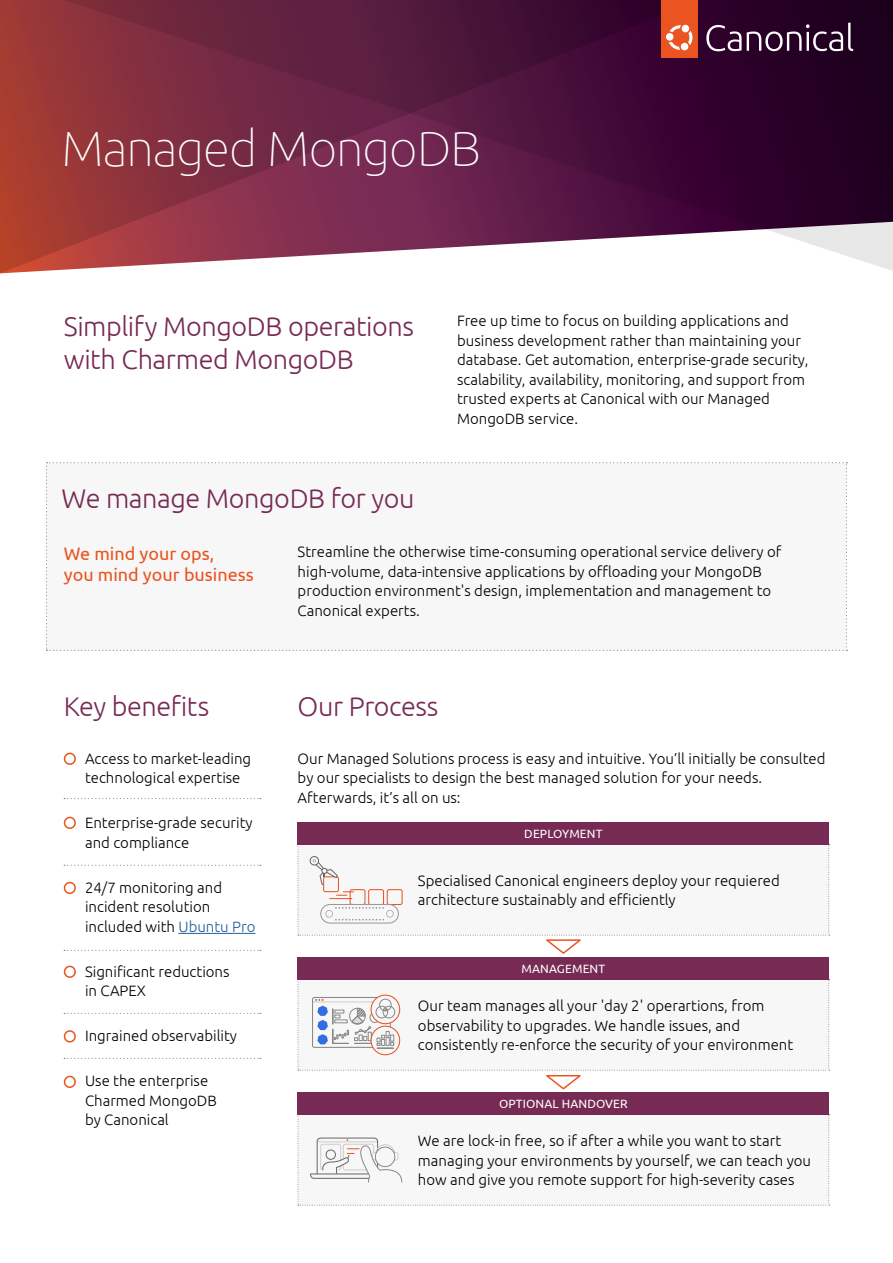
<style>
.page{position:relative;width:893px;height:1263px;background:#fff}
.page>*{position:absolute;margin:0;border:0;box-sizing:border-box;transform-origin:0 0}
.t1{font:100 49.5px "Ubuntu";letter-spacing:-.02em;color:#fff}
.t2{font:300 27px/33px "Ubuntu";letter-spacing:-.015em;color:#772a54}
.t3{font:18px "Ubuntu";color:#e95420}
.t4{font:300 15px/19.5px "Ubuntu";color:#000}
.t5{font:12px "Ubuntu";letter-spacing:.01em;color:#fff}
.s1{color:#215e9e}
</style>
<div class="page">
<svg style="left:46px;top:462px;width:801px;height:189px"></svg>
<svg style="left:0;top:0;width:893px;height:274px;background:#70334e"></svg>
<hr style="left:178px;top:933px;width:77px;height:1px;background:#215e9e">
<svg style="left:706px;top:22px;width:147px;height:29px;background:#533552"></svg>
<div style="left:661px;top:0;width:37px;height:58px;background:#e95420"></div>
<div style="left:666px;top:33px;width:7px;height:8px;background:#fff;border-radius:50%"></div>
<div style="left:682px;top:25px;width:7px;height:7px;background:#fff;border-radius:50%"></div>
<svg style="left:669px;top:42px;width:11px;height:8px"></svg>
<div style="left:681px;top:43px;width:7px;height:7px;background:#fff;border-radius:50%"></div>
<svg style="left:688px;top:31px;width:5px;height:14px"></svg>
<svg style="left:669px;top:25px;width:12px;height:7px"></svg>
<div style="left:298px;top:823px;width:531px;height:22px;background:#772a54"></div>
<div style="left:298px;top:958px;width:531px;height:22px;background:#772a54"></div>
<div style="left:298px;top:1093px;width:531px;height:22px;background:#772a54"></div>
<svg style="left:298px;top:1114px;width:532px;height:92px"></svg>
<div style="left:375px;top:1147px;width:20px;height:19px;background:#f7f7f7;border-radius:50%"></div>
<div style="left:375px;top:1146px;width:20px;height:21px;border:1px solid #888;border-radius:50%"></div>
<svg style="left:298px;top:844px;width:532px;height:110px"></svg>
<svg style="left:298px;top:979px;width:532px;height:111px"></svg>
<div style="left:64px;top:753px;width:12px;height:12px;border:2px solid #e95420;border-radius:50%"></div>
<div style="left:64px;top:817px;width:12px;height:12px;border:2px solid #e95420;border-radius:50%"></div>
<div style="left:64px;top:882px;width:12px;height:12px;border:2px solid #e95420;border-radius:50%"></div>
<div style="left:64px;top:966px;width:12px;height:12px;border:2px solid #e95420;border-radius:50%"></div>
<div style="left:64px;top:1030px;width:12px;height:12px;border:2px solid #e95420;border-radius:50%"></div>
<div style="left:64px;top:1076px;width:12px;height:12px;border:2px solid #e95420;border-radius:50%"></div>
<svg style="left:64px;top:798px;width:197px;height:1px"></svg>
<svg style="left:64px;top:865px;width:197px;height:1px"></svg>
<svg style="left:64px;top:950px;width:197px;height:1px"></svg>
<svg style="left:64px;top:1013px;width:197px;height:1px"></svg>
<svg style="left:64px;top:1058px;width:197px;height:1px"></svg>
<p class="t1" style="left:62px;top:115px;width:421px">Managed MongoDB</p>
<p class="t2" style="left:64px;top:309px;width:352px">Simplify MongoDB operations with Charmed MongoDB</p>
<p class="t2" style="left:62px;top:481px;width:354px">We manage MongoDB for you</p>
<p class="t4" style="left:457px;top:311px;width:353px">Free up time to focus on building applications and business development rather than maintaining your database. Get automation, enterprise-grade security, scalability, availability, monitoring, and support from trusted experts at Canonical with our Managed MongoDB service.</p>
<p class="t3" style="left:64px;top:542px;width:152px">We mind your ops,</p>
<p class="t3" style="left:64px;top:564px;width:192px">you mind your business</p>
<p class="t2" style="left:64px;top:689px;width:147px">Key benefits</p>
<p class="t4" style="left:85px;top:748px;width:168px">Access to market-leading technological expertise</p>
<p class="t4" style="left:85px;top:813px;width:169px">Enterprise-grade security and compliance</p>
<p class="t4" style="left:85px;top:877px;width:172px">24/7 monitoring and incident resolution included with <span class="s1">Ubuntu Pro</span></p>
<p class="t4" style="left:85px;top:961px;width:146px">Significant reductions in CAPEX</p>
<p class="t4" style="left:85px;top:1026px;width:154px">Ingrained observability</p>
<p class="t4" style="left:85px;top:1071px;width:133px">Use the enterprise<br>Charmed MongoDB by Canonical</p>
<p class="t4" style="left:298px;top:542px;width:485px">Streamline the otherwise time-consuming operational service delivery of high-volume, data-intensive applications by offloading your MongoDB production environment's design, implementation and management to Canonical experts.</p>
<p class="t2" style="left:298px;top:689px;width:142px">Our Process</p>
<p class="t4" style="left:298px;top:748px;width:529px">Our Managed Solutions process is easy and intuitive. You’ll initially be consulted by our specialists to design the best managed solution for your needs.<br>Afterwards, it’s all on us:</p>
<p class="t5" style="left:524px;top:826px;width:80px">DEPLOYMENT</p>
<p class="t4" style="left:418px;top:870px;width:363px">Specialised Canonical engineers deploy your requiered architecture sustainably and efficiently</p>
<p class="t5" style="left:522px;top:961px;width:85px">MANAGEMENT</p>
<p class="t4" style="left:418px;top:996px;width:377px">Our team manages all your 'day 2' operartions, from observability to upgrades. We handle issues, and consistently re-enforce the security of your environment</p>
<p class="t5" style="left:499px;top:1096px;width:130px">OPTIONAL HANDOVER</p>
<p class="t4" style="left:418px;top:1131px;width:395px">We are lock-in free, so if after a while you want to start managing your environments by yourself, we can teach you how and give you remote support for high-severity cases</p>
</div>
